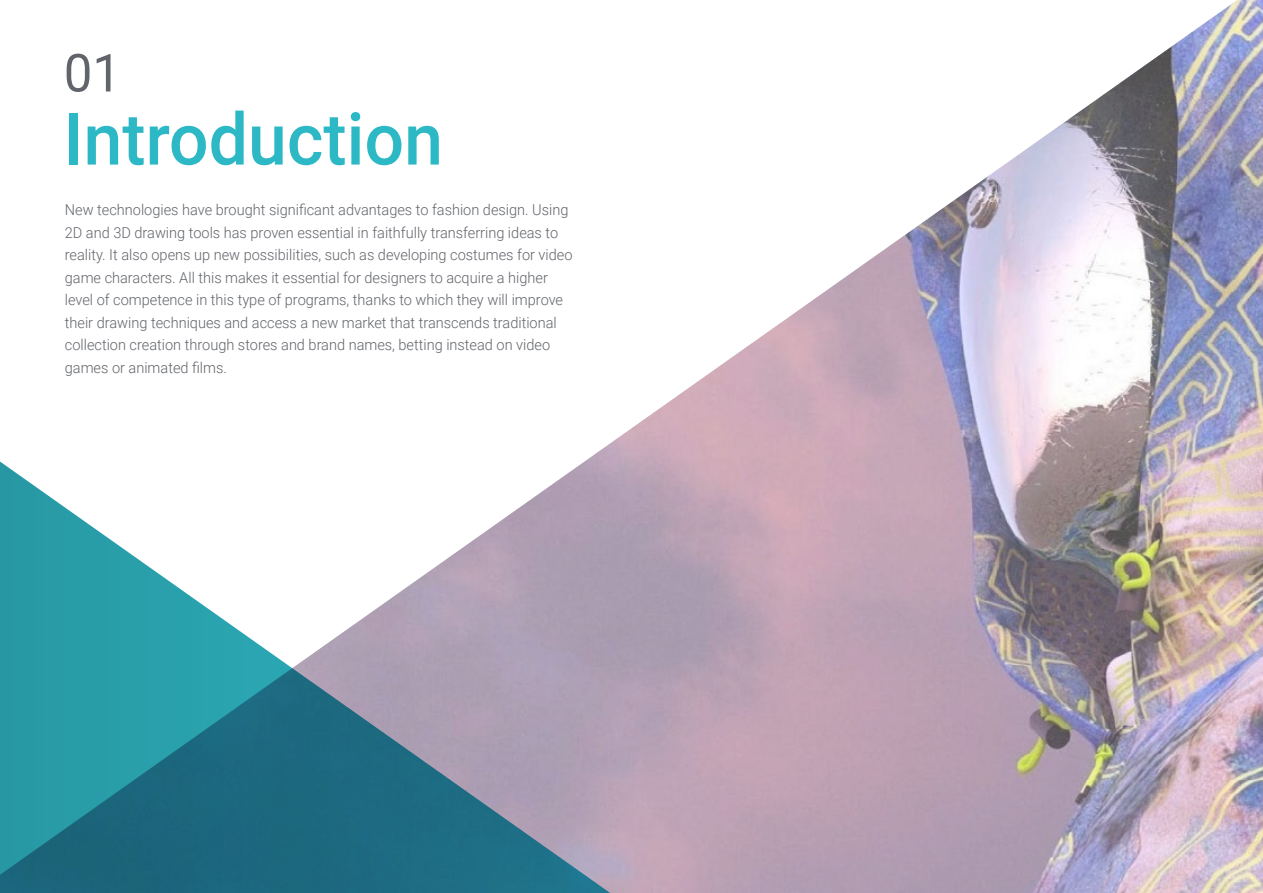
<style>
.page{position:relative;width:1263px;height:893px;background:#fff}
.page>*{position:absolute;margin:0;border:0;box-sizing:border-box;transform-origin:0 0}
.t1{font:500 72px "Roboto";color:#2db8c5}
.t2{font:52.5px "Roboto";color:#61646a}
.t3{font:300 15px/22.5px "Roboto";color:#61646a}
</style>
<div class="page">
<img style="left:607px;top:0;width:656px;height:893px">
<svg style="left:0;top:446px;width:640px;height:447px"></svg>
<h2 class="t2" style="left:64px;top:36px;width:59px">01</h2>
<h1 class="t1" style="left:64px;top:89px;width:381px">Introduction</h1>
<p class="t3" style="left:65px;top:198px;width:509px">New technologies have brought significant advantages to fashion design. Using 2D and 3D drawing tools has proven essential in faithfully transferring ideas to reality. It also opens up new possibilities, such as developing costumes for video game characters. All this makes it essential for designers to acquire a higher level of competence in this type of programs, thanks to which they will improve their drawing techniques and access a new market that transcends traditional collection creation through stores and brand names, betting instead on video games or animated films.</p>
</div>
